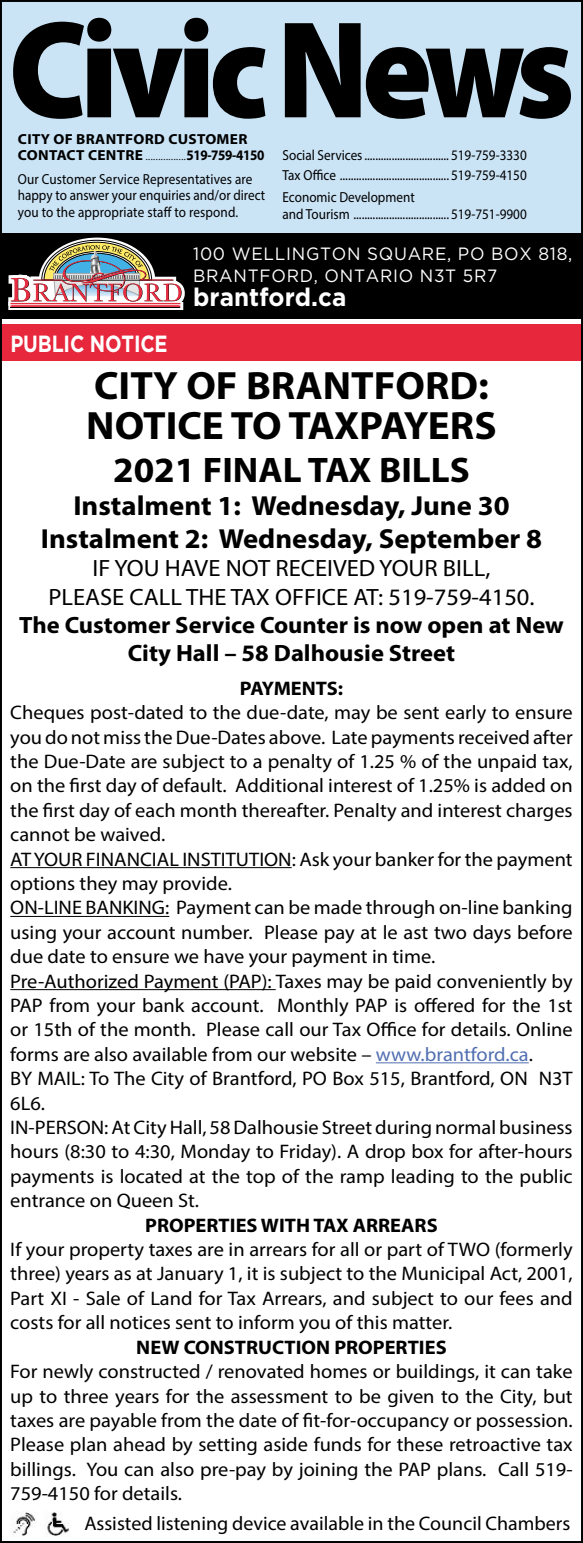
<style>
.page{position:relative;width:583px;height:1543px;background:#fff}
.page>*{position:absolute;margin:0;border:0;box-sizing:border-box;transform-origin:0 0}
.t1{font:900 139.6px "Myriad Pro";letter-spacing:-.05em;color:#000;scale:.93 1}
.t2{font:700 39.6px/40px "Myriad Pro";color:#000;scale:1.04 1}
.t3{font:700 35.6px "Myriad Pro";color:#000;scale:1.04 1}
.t4{font:700 27.6px/33.2px "Myriad Pro";color:#000;text-align:center;scale:1.04 1}
.t5{font:700 25.2px "Gotham";color:#fff;scale:.96 1}
.t6{font:23.6px/28.4px "Myriad Pro";color:#000;text-align:center;scale:1.04 1}
.t7{font:700 23.6px/28.4px "Myriad Pro";color:#000;text-align:center;scale:1.04 1}
.t8{font:700 23.4px "Gotham";letter-spacing:-.01em;color:#fff;scale:.83 1}
.t9{font:19.6px/24.4px "Myriad Pro";color:#000;text-align:justify;scale:1.04 1}
.t10{font:700 19.6px "Myriad Pro";color:#000;scale:1.04 1}
.t11{font:19.6px "Myriad Pro";color:#000}
.t12{font:17.8px/22px "Gotham";letter-spacing:.04em;color:#fff;scale:.96 1}
.t13{font:14.6px/16.4px "Myriad Pro";color:#000;scale:.9 1}
.t14{font:700 14.6px/16.4px "Myriad Pro";letter-spacing:.02em;color:#000;scale:1.05 1}
.s1{font-weight:300}
.s2{color:#516fb1}
</style>
<div class="page">
<hr style="left:10px;top:867px;width:282px;height:1px;background:#000">
<hr style="left:10px;top:916px;width:159px;height:1px;background:#000">
<hr style="left:10px;top:989px;width:266px;height:1px;background:#000">
<hr style="left:376px;top:1062px;width:152px;height:1px;background:#516fb1">
<img style="left:46px;top:1512px;width:23px;height:24px">
<img style="left:13px;top:1512px;width:23px;height:24px">
<div style="left:0;top:324px;width:583px;height:37px;background:#e6273c"></div>
<div style="left:0;top:0;width:583px;height:306px;background:#cae3f5"></div>
<div style="left:0;top:234px;width:583px;height:85px;background:#000"></div>
<svg style="left:8px;top:238px;width:177px;height:72px"></svg>
<h1 class="t1" style="left:9px;top:23px;width:610px">CivicNews</h1>
<p class="t14" style="left:18px;top:132px;width:236px">CITY OF BRANTFORD CUSTOMER<br>CONTACT CENTRE <span class="s1">................</span>519-759-4150</p>
<p class="t13" style="left:18px;top:172px;width:276px">Our Customer Service Representatives are happy to answer your enquiries and/or direct you to the appropriate staff to respond.</p>
<p class="t13" style="left:282px;top:147px;width:273px;line-height:20px">Social Services............................... 519-759-3330<br>Tax Office ........................................ 519-759-4150</p>
<p class="t13" style="left:282px;top:191px;width:273px">Economic Development<br>and Tourism ................................... 519-751-9900</p>
<p class="t12" style="left:193px;top:244px;width:396px">100 WELLINGTON SQUARE, PO BOX 818,<br>BRANTFORD, ONTARIO N3T 5R7</p>
<p class="t5" style="left:193px;top:288px;width:161px">brantford.ca</p>
<p class="t8" style="left:10px;top:336px;width:191px">PUBLIC NOTICE</p>
<h2 class="t2" style="left:86px;top:370px;width:396px">CITY OF BRANTFORD:<br>NOTICE TO TAXPAYERS</h2>
<h3 class="t3" style="left:113px;top:457px;width:344px">2021 FINAL TAX BILLS</h3>
<h3 class="t4" style="left:41px;top:492px;width:483px">Instalment 1: Wednesday, June 30<br>Instalment 2: Wednesday, September 8</h3>
<p class="t6" style="left:48px;top:556px;width:469px">IF YOU HAVE NOT RECEIVED YOUR BILL,<br>PLEASE CALL THE TAX OFFICE AT: 519-759-4150.</p>
<p class="t7" style="left:19px;top:613px;width:525px">The Customer Service Counter is now open at New<br>City Hall – 58 Dalhousie Street</p>
<p class="t10" style="left:240px;top:682px;width:101px">PAYMENTS:</p>
<p class="t9" style="left:10px;top:702px;width:542px;text-align:left">Cheques post-dated to the due-date, may be sent early to ensure you do not misstheDue-Dates above. Late paymentsreceived after the Due-Date are subject to a penalty of 1.25 % of the unpaid tax, on the first day of default. Additional interest of 1.25% is added on the first day of each month thereafter. Penalty and interest charges cannot be waived.<br>ATYOUR FINANCIAL INSTITUTION: Ask your banker for the payment options they may provide.<br>ON-LINE BANKING: Payment can be made through on-line banking using your account number. Please pay at le ast two days before due date to ensure we have your payment in time.<br>Pre-Authorized Payment (PAP): Taxes may be paid conveniently by PAP from your bank account. Monthly PAP is offered for the 1st or 15th of the month. Please call our Tax Office for details. Online forms are also available from our website – <span class="s2">www.brantford.ca</span>.<br>BY MAIL: To The City of Brantford, PO Box 515, Brantford, ON N3T 6L6.<br>IN-PERSON:At CityHall, 58Dalhousie Street during normal business hours (8:30 to 4:30, Monday to Friday). A drop box for after-hours payments is located at the top of the ramp leading to the public entrance on Queen St.</p>
<p class="t10" style="left:145px;top:1218px;width:283px">PROPERTIES WITH TAX ARREARS</p>
<p class="t9" style="left:10px;top:1239px;width:542px">If your property taxes are in arrears for all or part of TWO (formerly three) years as at January 1, it is subject to the Municipal Act, 2001, Part XI - Sale of Land for Tax Arrears, and subject to our fees and costs for all notices sent to inform you of this matter.</p>
<p class="t10" style="left:136px;top:1340px;width:300px">NEW CONSTRUCTION PROPERTIES</p>
<p class="t9" style="left:10px;top:1361px;width:542px">For newly constructed / renovated homes or buildings, it can take up to three years for the assessment to be given to the City, but taxes are payable from the date of fit-for-occupancy or possession.<br>Please plan ahead by setting aside funds for these retroactive tax billings. You can also pre-pay by joining the PAP plans. Call 519- 759-4150 for details.</p>
<p class="t11" style="left:84px;top:1517px;width:487px">Assisted listening device available in the Council Chambers</p>
</div>
